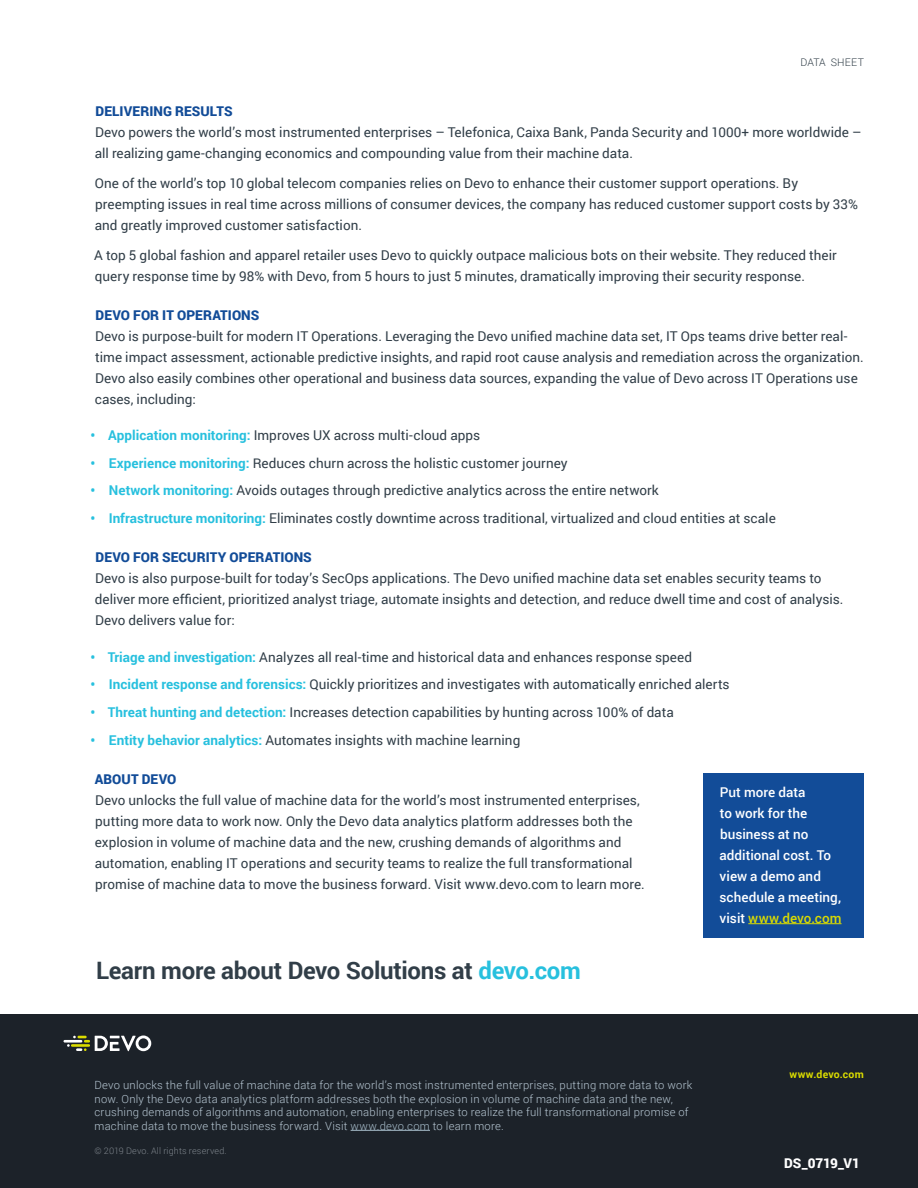
<style>
.page{position:relative;width:918px;height:1188px;background:#fff}
.page>*{position:absolute;margin:0;border:0;box-sizing:border-box;transform-origin:0 0}
.t1{font:700 24px "Roboto";letter-spacing:-.01em;color:#313e48}
.Body{font:13.5px/21px "Roboto";color:#313e48}
.Body-2{font:500 13.5px/21px "Roboto";color:#fff}
.Headline{font:900 13.5px "Roboto";letter-spacing:.005em;color:#124c98}
.t2{font:900 13.5px "Roboto";color:#fff}
.t3{font:300 11.25px/13.5px "Roboto";letter-spacing:.02em;color:#b6c6d2}
.t4{font:700 10.5px "Roboto";letter-spacing:.02em;color:#dbdc00}
.t5{font:300 10.5px "Roboto";letter-spacing:.015em;color:#313e48}
.t6{font:300 9px "Roboto";letter-spacing:.015em;color:#7e858c}
.s1{font-weight:900;color:#124c98}
.s2{font-weight:700;color:#27c0de}
.s3{color:#dbdc00}
.s4{color:#27c0de}
.s5{color:#a6bbc9}
</style>
<div class="page">
<div style="left:0;top:1014px;width:918px;height:174px;background:#1c2229"></div>
<hr style="left:351px;top:1130px;width:79px;height:1px;background:#a6bbc9">
<hr style="left:64px;top:1040px;width:18px;height:3px;background:#fff">
<svg style="left:67px;top:1036px;width:84px;height:15px"></svg>
<div style="left:703px;top:773px;width:161px;height:164px;background:#124c98"></div>
<hr style="left:748px;top:923px;width:94px;height:1px;background:#dbdc00">
<p class="t5" style="left:800px;top:55px;width:65px">DATA SHEET</p>
<p class="Headline" style="left:96px;top:102px;width:139px">DELIVERING RESULTS</p>
<p class="Body" style="left:95px;top:122px;width:768px">Devo powers the world’s most instrumented enterprises – Telefonica, Caixa Bank, Panda Security and 1000+ more worldwide – all realizing game-changing economics and compounding value from their machine data.</p>
<p class="Body" style="left:95px;top:172px;width:765px">One of the world’s top 10 global telecom companies relies on Devo to enhance their customer support operations. By preempting issues in real time across millions of consumer devices, the company has reduced customer support costs by 33% and greatly improved customer satisfaction.</p>
<p class="Body" style="left:94px;top:244px;width:744px">A top 5 global fashion and apparel retailer uses Devo to quickly outpace malicious bots on their website. They reduced their query response time by 98% with Devo, from 5 hours to just 5 minutes, dramatically improving their security response.</p>
<p class="Body" style="left:95px;top:304px;width:771px"><span class="s1">DEVO FOR IT OPERATIONS<br></span>Devo is purpose-built for modern IT Operations. Leveraging the Devo unified machine data set, IT Ops teams drive better real&shy;time impact assessment, actionable predictive insights, and rapid root cause analysis and remediation across the organization.<br>Devo also easily combines other operational and business data sources, expanding the value of Devo across IT Operations use cases, including:</p>
<p class="Body" style="left:90px;top:424px;width:391px"><span class="s2">• Application monitoring:</span> Improves UX across multi-cloud apps</p>
<p class="Body" style="left:90px;top:452px;width:479px"><span class="s2">• Experience monitoring:</span> Reduces churn across the holistic customer journey</p>
<p class="Body" style="left:90px;top:480px;width:570px"><span class="s2">• Network monitoring:</span> Avoids outages through predictive analytics across the entire network</p>
<p class="Body" style="left:90px;top:507px;width:687px"><span class="s2">• Infrastructure monitoring:</span> Eliminates costly downtime across traditional, virtualized and cloud entities at scale</p>
<p class="Body" style="left:95px;top:546px;width:750px"><span class="s1">DEVO FOR SECURITY OPERATIONS<br></span>Devo is also purpose-built for today’s SecOps applications. The Devo unified machine data set enables security teams to deliver more efficient, prioritized analyst triage, automate insights and detection, and reduce dwell time and cost of analysis.<br>Devo delivers value for:</p>
<p class="Body" style="left:90px;top:646px;width:603px"><span class="s2">• Triage and investigation:</span> Analyzes all real-time and historical data and enhances response speed</p>
<p class="Body" style="left:90px;top:674px;width:641px"><span class="s2">• Incident response and forensics:</span> Quickly prioritizes and investigates with automatically enriched alerts</p>
<p class="Body" style="left:90px;top:701px;width:585px"><span class="s2">• Threat hunting and detection:</span> Increases detection capabilities by hunting across 100% of data</p>
<p class="Body" style="left:90px;top:729px;width:431px"><span class="s2">• Entity behavior analytics:</span> Automates insights with machine learning</p>
<p class="Body-2" style="left:720px;top:781px;width:124px">Put more data<br>to work for the business at no additional cost. To view a demo and schedule a meeting, visit <span class="s3">www.devo.com</span></p>
<p class="Headline" style="left:95px;top:769px;width:83px">ABOUT DEVO</p>
<p class="Body" style="left:95px;top:789px;width:552px">Devo unlocks the full value of machine data for the world’s most instrumented enterprises, putting more data to work now. Only the Devo data analytics platform addresses both the explosion in volume of machine data and the new, crushing demands of algorithms and automation, enabling IT operations and security teams to realize the full transformational promise of machine data to move the business forward. Visit www.devo.com to learn more.</p>
<h1 class="t1" style="left:96px;top:953px;width:486px">Learn more about Devo Solutions at <span class="s4">devo.com</span></h1>
<p class="t3" style="left:94px;top:1078px;width:599px">Devo unlocks the full value of machine data for the world’s most instrumented enterprises, putting more data to work now. Only the Devo data analytics platform addresses both the explosion in volume of machine data and the new, crushing demands of algorithms and automation, enabling enterprises to realize the full transformational promise of machine data to move the business forward. Visit <span class="s5">www.devo.com</span> to learn more.</p>
<p class="t6" style="left:94px;top:1145px;width:134px">© 2019 Devo. All rights reserved.</p>
<p class="t4" style="left:790px;top:1067px;width:76px">www.devo.com</p>
<p class="t2" style="left:784px;top:1154px;width:77px">DS_0719_V1</p>
</div>
